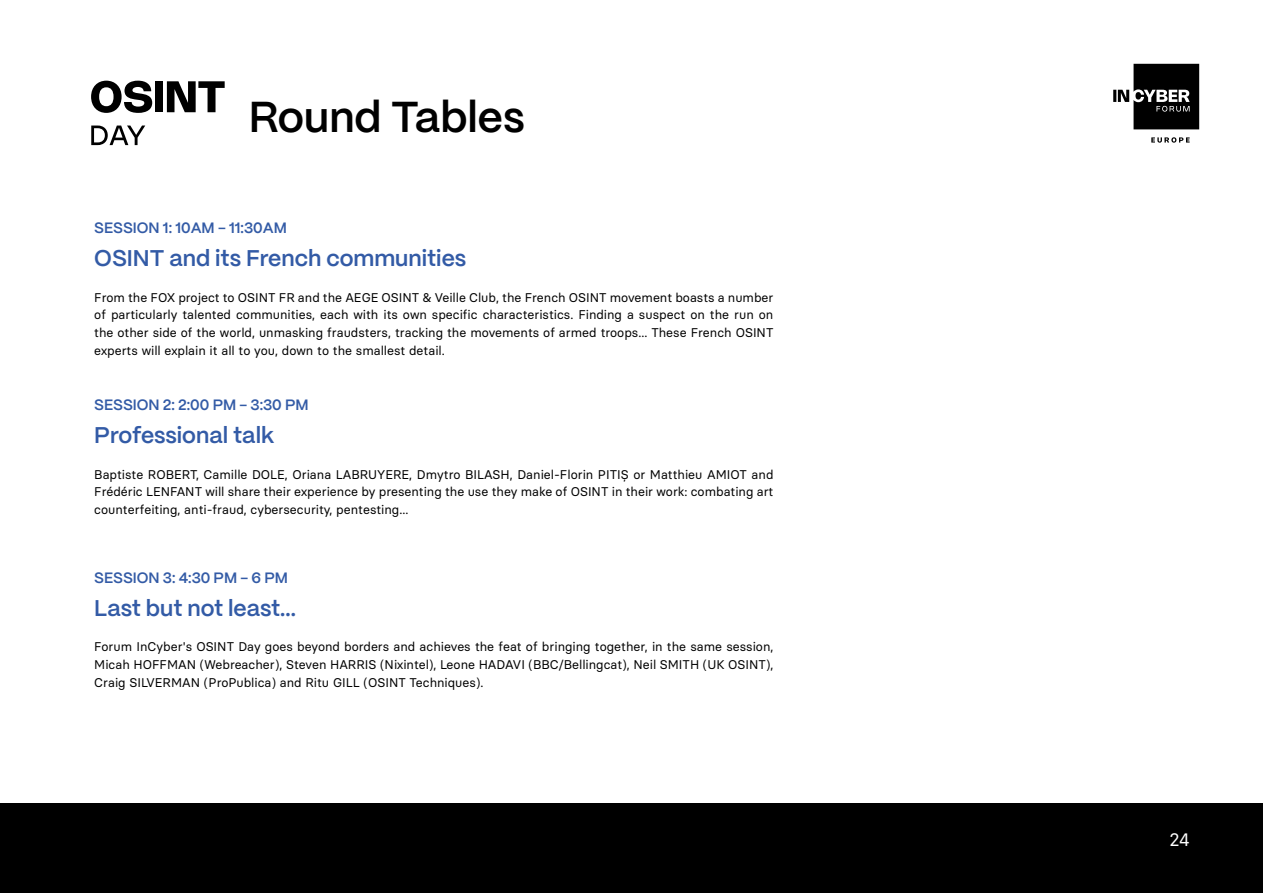
<style>
.page{position:relative;width:1263px;height:893px;background:#fff}
.page>*{position:absolute;margin:0;border:0;box-sizing:border-box;transform-origin:0 0}
.t1{font:600 43.2px "PP Mori";color:#000}
.t2{font:600 22.65px "PP Mori";color:#335ba6}
.t3{font:18px "Basier Circle";color:#fff}
.t4{font:600 15px "PP Mori";color:#335ba6}
.t5{font:12.6px/17.7px "Basier Circle";color:#000;text-align:justify}
</style>
<div class="page">
<div style="left:0;top:803px;width:1263px;height:90px;background:#000"></div>
<svg style="left:91px;top:81px;width:61px;height:32px"></svg>
<div style="left:155px;top:81px;width:8px;height:31px;background:#000"></div>
<svg style="left:167px;top:81px;width:58px;height:31px"></svg>
<svg style="left:91px;top:126px;width:54px;height:19px"></svg>
<svg style="left:1113px;top:64px;width:86px;height:79px"></svg>
<h1 class="t1" style="left:249px;top:80px;width:277px">Round Tables</h1>
<p class="t4" style="left:94px;top:215px;width:194px">SESSION 1: 10AM - 11:30AM</p>
<h2 class="t2" style="left:94px;top:239px;width:373px">OSINT and its French communities</h2>
<p class="t5" style="left:94px;top:288px;width:681px">From the FOX project to OSINT FR and the AEGE OSINT &amp; Veille Club, the French OSINT movement boasts a number of particularly talented communities, each with its own specific characteristics. Finding a suspect on the run on the other side of the world, unmasking fraudsters, tracking the movements of armed troops... These French OSINT experts will explain it all to you, down to the smallest detail.</p>
<p class="t4" style="left:94px;top:392px;width:216px">SESSION 2: 2:00 PM - 3:30 PM</p>
<h2 class="t2" style="left:94px;top:416px;width:181px">Professional talk</h2>
<p class="t5" style="left:94px;top:465px;width:681px">Baptiste ROBERT, Camille DOLE, Oriana LABRUYERE, Dmytro BILASH, Daniel-Florin PITIȘ or Matthieu AMIOT and Frédéric LENFANT will share their experience by presenting the use they make of OSINT in their work: combating art counterfeiting, anti-fraud, cybersecurity, pentesting...</p>
<p class="t4" style="left:94px;top:564px;width:195px">SESSION 3: 4:30 PM - 6 PM</p>
<h2 class="t2" style="left:94px;top:588px;width:203px">Last but not least...</h2>
<p class="t5" style="left:94px;top:638px;width:681px">Forum InCyber's OSINT Day goes beyond borders and achieves the feat of bringing together, in the same session, Micah HOFFMAN (Webreacher), Steven HARRIS (Nixintel), Leone HADAVI (BBC/Bellingcat), Neil SMITH (UK OSINT), Craig SILVERMAN (ProPublica) and Ritu GILL (OSINT Techniques).</p>
<h3 class="t3" style="left:1169px;top:829px;width:22px">24</h3>
</div>
